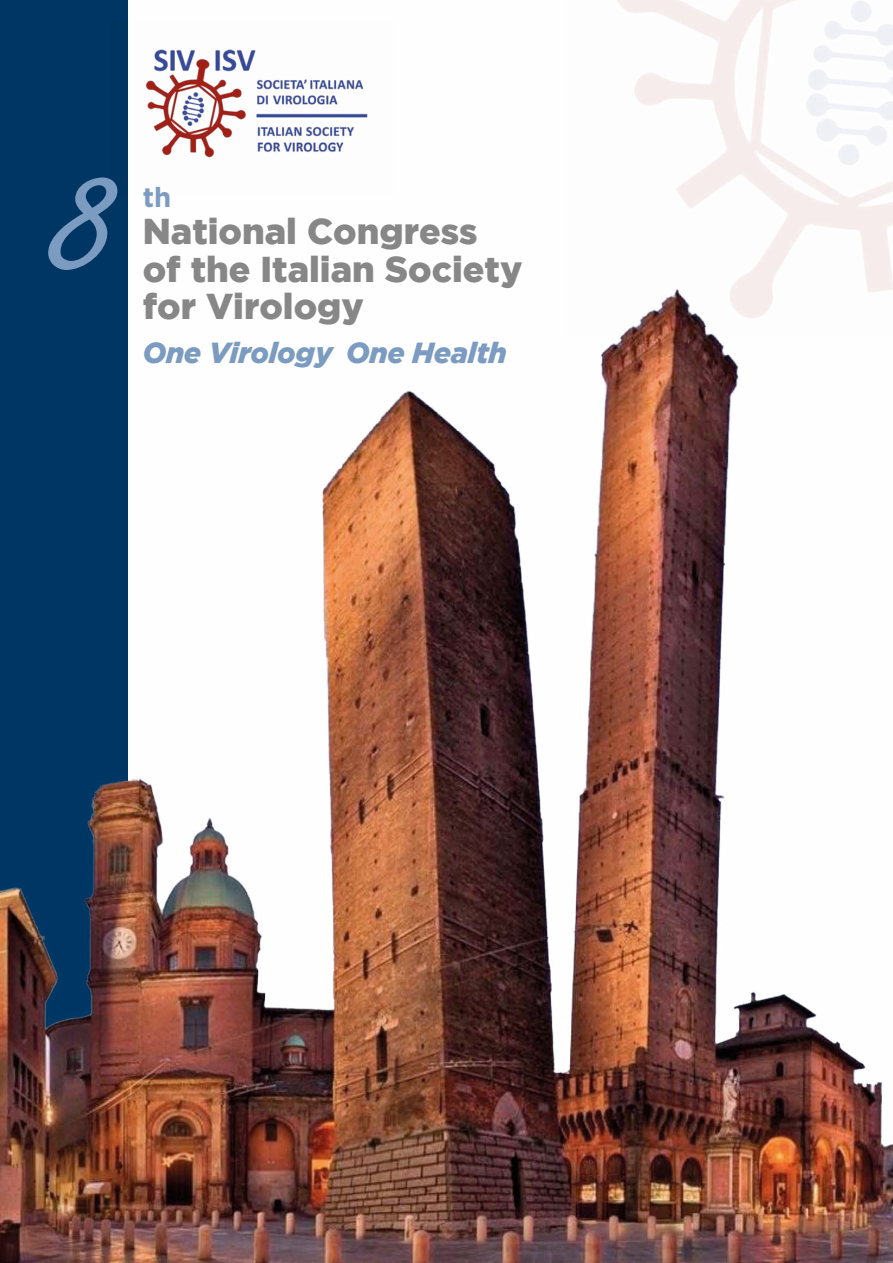
<style>
.page{position:relative;width:893px;height:1263px;background:#fff}
.page>*{position:absolute;margin:0;border:0;box-sizing:border-box;transform-origin:0 0}
.t1{font:176.55px "Freestyle Script Std";color:#7c9bc0}
.t2{font:900 35.85px/37.2px "Gotham";color:#878787}
.t3{font:italic 900 28.95px "Gotham";letter-spacing:-.01em;color:#7c9bc0}
.t4{font:700 27.6px "Gotham";color:#7c9bc0}
</style>
<div class="page">
<img style="left:0;top:0;width:893px;height:1263px">
<img style="left:110px;top:21px;width:285px;height:173px">
<img style="left:565px;top:0;width:328px;height:335px">
<h1 class="t1" style="left:54px;top:112px;width:61px">8</h1>
<p class="t4" style="left:143px;top:179px;width:30px">th</p>
<p class="t2" style="left:143px;top:212px;width:381px">National Congress of the Italian Society for Virology</p>
<p class="t3" style="left:143px;top:336px;width:366px">One Virology One Health</p>
</div>
